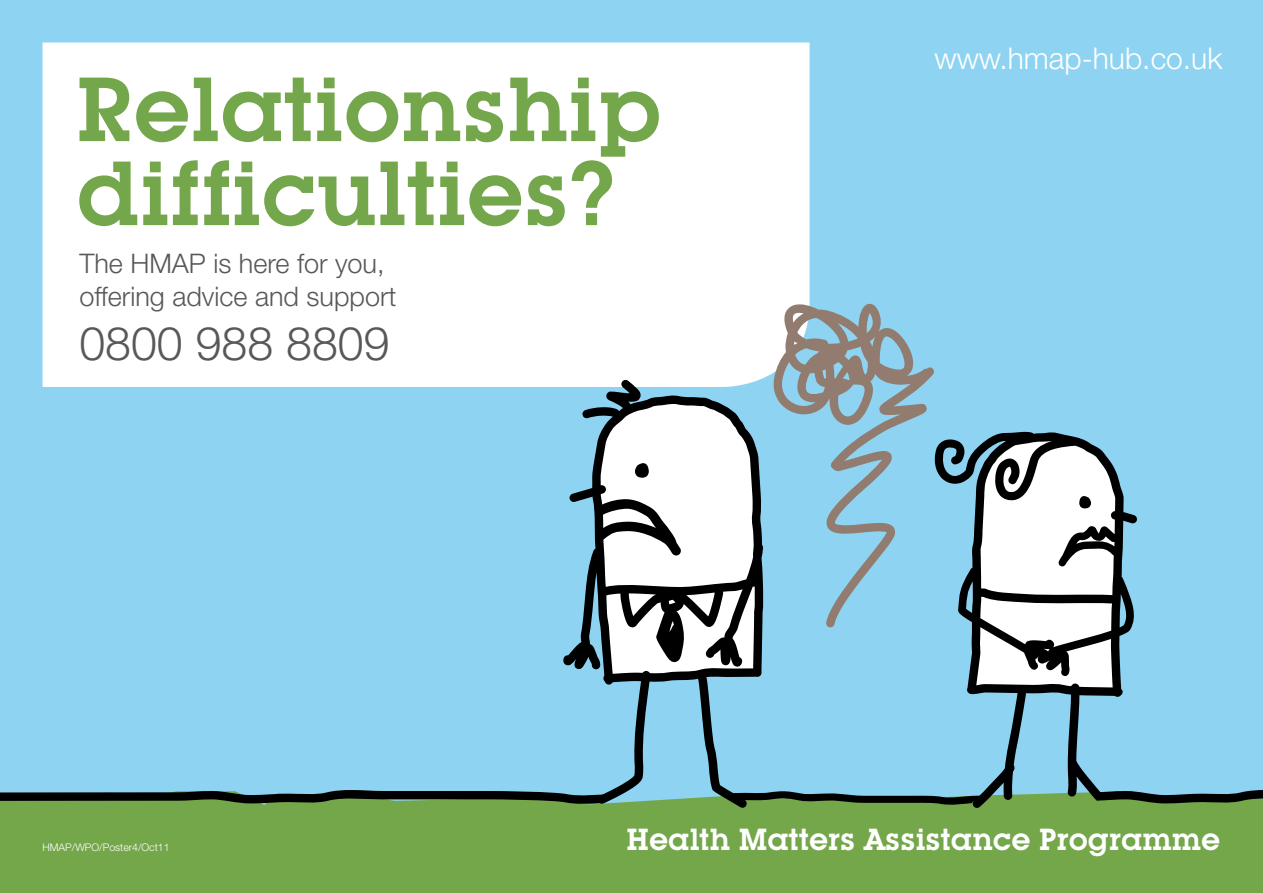
<style>
.page{position:relative;width:1263px;height:893px;background:#8ed4f2}
.page>*{position:absolute;margin:0;border:0;box-sizing:border-box;transform-origin:0 0}
.t1{font:600 89.4px/84px "Lubalin Graph IT Cby BT";color:#74a74b}
.t2{font:300 46.5px "Helvetica Neue";color:#57585a}
.t3{font:600 30px "Lubalin Graph IT Cby BT";color:#fff}
.t4{font:300 30px "Helvetica Neue";color:#fff}
.t5{font:300 27px/33px "Helvetica Neue";color:#57585a}
.t6{font:300 10.5px "Helvetica Neue";color:#fff}
</style>
<div class="page">
<div style="left:43px;top:43px;width:766px;height:344px;background:#fff"></div>
<div style="left:0;top:807px;width:1263px;height:86px;background:#74a64a"></div>
<svg style="left:0;top:790px;width:1263px;height:17px;background:#405d41"></svg>
<svg style="left:563px;top:380px;width:200px;height:428px"></svg>
<svg style="left:933px;top:432px;width:204px;height:376px"></svg>
<svg style="left:772px;top:303px;width:162px;height:325px"></svg>
<p class="t1" style="left:76px;top:67px;width:587px">Relationship difficulties?</p>
<p class="t5" style="left:79px;top:246px;width:319px">The HMAP is here for you, offering advice and support</p>
<p class="t2" style="left:79px;top:315px;width:312px">0800 988 8809</p>
<p class="t4" style="left:934px;top:40px;width:289px">www.hmap-hub.co.uk</p>
<p class="t6" style="left:43px;top:840px;width:128px">HMAP/WPO/Poster4/Oct11</p>
<p class="t3" style="left:627px;top:822px;width:595px">Health Matters Assistance Programme</p>
</div>
